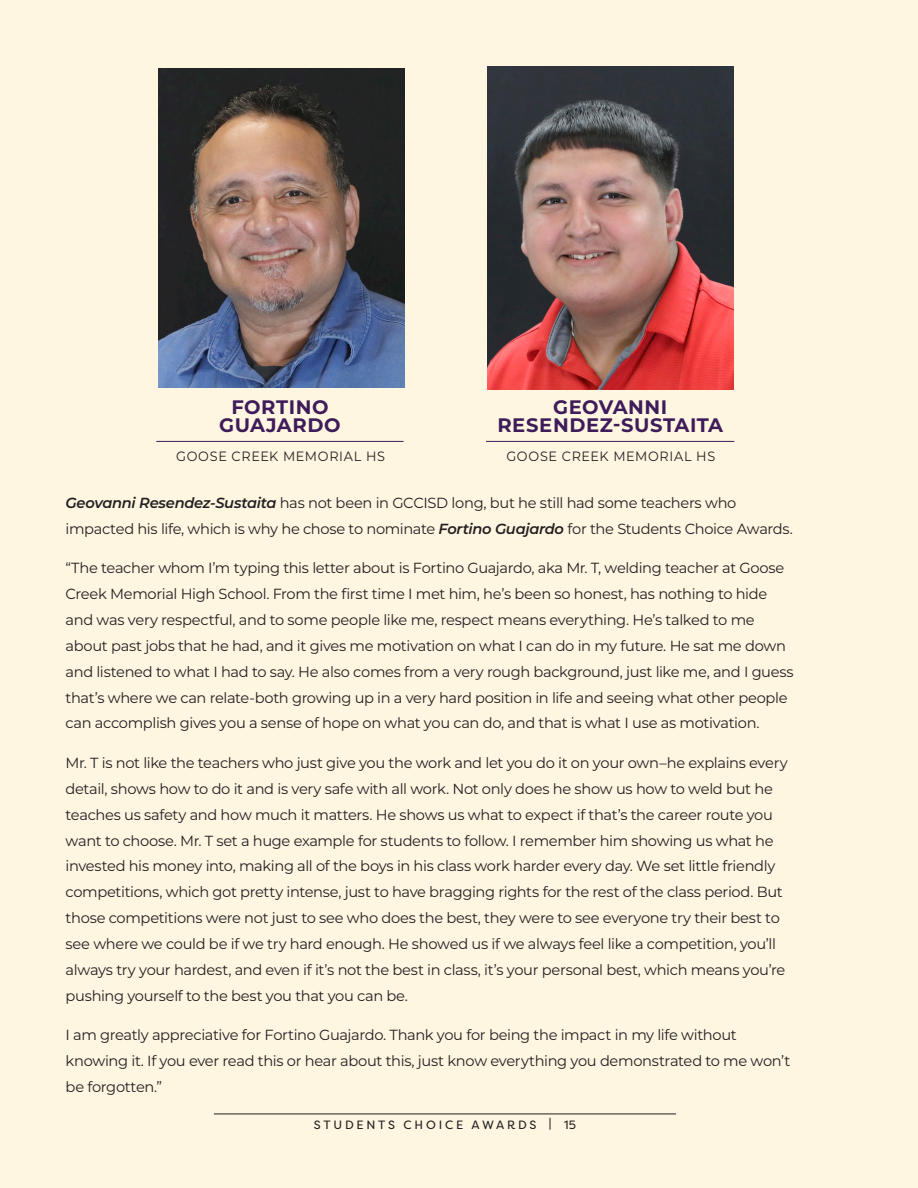
<style>
.page{position:relative;width:918px;height:1188px;background:#fef6e1}
.page>*{position:absolute;margin:0;border:0;box-sizing:border-box;transform-origin:0 0}
.Name{font:700 19.5px/18px "Montserrat";letter-spacing:.03em;color:#3e1c5a;text-align:center}
.LetterTextITALIC-2Co{font:14.7px/26px "Montserrat";letter-spacing:-.025em;color:#231f20}
.School_Name{font:13.5px "Montserrat";letter-spacing:.055em;color:#231f20;scale:.95 1}
.t1{font:12px "Filson Pro";letter-spacing:.23em;color:#231f20}
.s1{font-weight:600;font-style:italic}
</style>
<div class="page">
<hr style="left:214px;top:1114px;width:462px;height:1px;background:#231f20">
<img style="left:159px;top:68px;width:245px;height:319px">
<img style="left:487px;top:66px;width:246px;height:323px">
<hr style="left:156px;top:441px;width:248px;height:1px;background:#3e1c5a">
<hr style="left:486px;top:441px;width:248px;height:1px;background:#3e1c5a">
<p class="Name" style="left:497px;top:397px;width:227px">GEOVANNI<br>RESENDEZ-SUSTAITA</p>
<p class="School_Name" style="left:506px;top:447px;width:221px">GOOSE CREEK MEMORIAL HS</p>
<p class="LetterTextITALIC-2Co" style="left:66px;top:489px;width:729px"><span class="s1">Geovanni Resendez-Sustaita</span> has not been in GCCISD long, but he still had some teachers who impacted his life, which is why he chose to nominate <span class="s1">Fortino Guajardo</span> for the Students Choice Awards.</p>
<p class="LetterTextITALIC-2Co" style="left:66px;top:554px;width:730px">“The teacher whom I’m typing this letter about is Fortino Guajardo, aka Mr. T, welding teacher at Goose Creek Memorial High School. From the first time I met him, he’s been so honest, has nothing to hide and was very respectful, and to some people like me, respect means everything. He’s talked to me about past jobs that he had, and it gives me motivation on what I can do in my future. He sat me down and listened to what I had to say. He also comes from a very rough background, just like me, and I guess that’s where we can relate-both growing up in a very hard position in life and seeing what other people can accomplish gives you a sense of hope on what you can do, and that is what I use as motivation.</p>
<p class="LetterTextITALIC-2Co" style="left:66px;top:749px;width:724px">Mr. T is not like the teachers who just give you the work and let you do it on your own–he explains every detail, shows how to do it and is very safe with all work. Not only does he show us how to weld but he teaches us safety and how much it matters. He shows us what to expect if that’s the career route you want to choose. Mr. T set a huge example for students to follow. I remember him showing us what he invested his money into, making all of the boys in his class work harder every day. We set little friendly competitions, which got pretty intense, just to have bragging rights for the rest of the class period. But those competitions were not just to see who does the best, they were to see everyone try their best to see where we could be if we try hard enough. He showed us if we always feel like a competition, you’ll always try your hardest, and even if it’s not the best in class, it’s your personal best, which means you’re pushing yourself to the best you that you can be.</p>
<p class="LetterTextITALIC-2Co" style="left:66px;top:1022px;width:726px">I am greatly appreciative for Fortino Guajardo. Thank you for being the impact in my life without knowing it. If you ever read this or hear about this, just know everything you demonstrated to me won’t be forgotten.”</p>
<p class="Name" style="left:219px;top:397px;width:123px">FORTINO<br>GUAJARDO</p>
<p class="School_Name" style="left:176px;top:447px;width:221px">GOOSE CREEK MEMORIAL HS</p>
<p class="t1" style="left:314px;top:1116px;width:264px">STUDENTS CHOICE AWARDS | 15</p>
</div>
